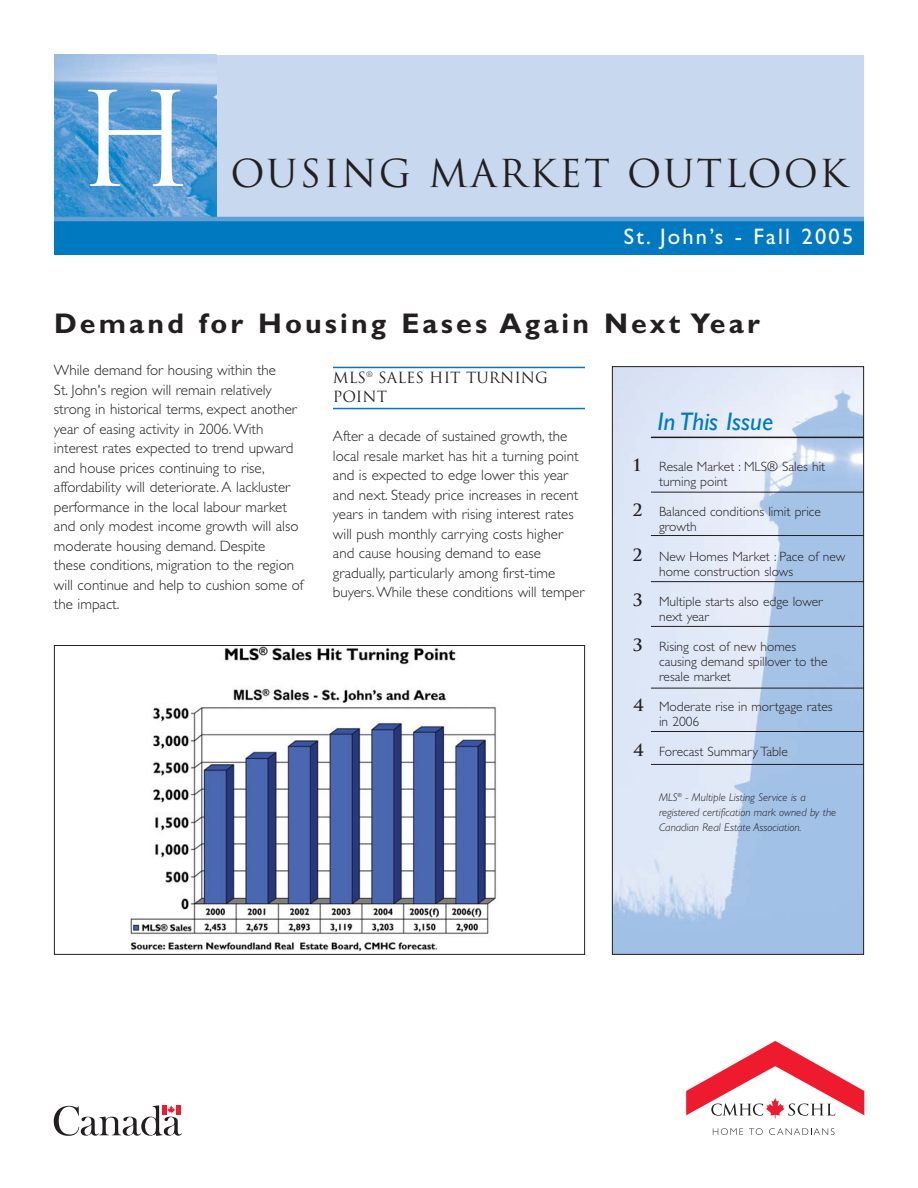
<style>
.page{position:relative;width:918px;height:1188px;background:#fff}
.page>*{position:absolute;margin:0;border:0;box-sizing:border-box;transform-origin:0 0}
.t1{font:127.5px "Trajan";color:#fff;scale:.95 1}
.t2{font:37.5px "Trajan";letter-spacing:.05em;color:#231f20}
.t3{font:700 28.5px "Gill Sans";letter-spacing:.11em;color:#231f20}
.t4{font:italic 25.5px "Gill Sans";color:#0079c1}
.t5{font:22.5px "Gill Sans";letter-spacing:.1em;color:#fff}
.t6{font:300 15px/19.5px "Gill Sans";color:#231f20}
.t7{font:15px/19.5px "Trajan";color:#231f20}
.t8{font:300 13.5px/15px "Gill Sans";color:#231f20}
.t9{font:italic 300 11.25px/15px "Gill Sans";color:#231f20}
.s1{font-family:"Trajan";font-weight:700;font-size:16.5px}
</style>
<div class="page">
<div style="left:214px;top:55px;width:650px;height:162px;background:#c7d8ef"></div>
<hr style="left:333px;top:367px;width:252px;height:1px;background:#0079c1">
<hr style="left:333px;top:408px;width:252px;height:1px;background:#0079c1">
<img style="left:54px;top:55px;width:162px;height:162px">
<svg style="left:686px;top:1041px;width:178px;height:77px"></svg>
<svg style="left:713px;top:1128px;width:30px;height:7px"></svg>
<svg style="left:749px;top:1128px;width:14px;height:7px"></svg>
<svg style="left:769px;top:1128px;width:65px;height:7px"></svg>
<svg style="left:54px;top:1105px;width:128px;height:31px"></svg>
<img style="left:129px;top:647px;width:368px;height:305px">
<div style="left:54px;top:645px;width:531px;height:310px;border:1px solid #231f20"></div>
<div style="left:54px;top:221px;width:810px;height:34px;background:#0079c1"></div>
<hr style="left:54px;top:217px;width:810px;height:4px;background:#62a0d6">
<img style="left:614px;top:368px;width:248px;height:585px">
<div style="left:612px;top:366px;width:252px;height:589px;border:1px solid #231f20"></div>
<hr style="left:651px;top:437px;width:213px;height:1px;background:#231f20">
<hr style="left:651px;top:492px;width:213px;height:1px;background:#231f20">
<hr style="left:651px;top:535px;width:213px;height:1px;background:#231f20">
<hr style="left:651px;top:581px;width:213px;height:1px;background:#231f20">
<hr style="left:651px;top:626px;width:213px;height:1px;background:#231f20">
<hr style="left:651px;top:688px;width:213px;height:1px;background:#231f20">
<hr style="left:651px;top:731px;width:213px;height:1px;background:#231f20">
<hr style="left:651px;top:764px;width:213px;height:1px;background:#231f20">
<h1 class="t1" style="left:77px;top:67px;width:124px">H</h1>
<h2 class="t2" style="left:230px;top:152px;width:618px">OUSING MARKET OUTLOOK</h2>
<h3 class="t5" style="left:624px;top:229px;width:231px">St. John’s - Fall 2005</h3>
<h3 class="t3" style="left:54px;top:313px;width:707px">Demand for Housing Eases Again Next Year</h3>
<p class="t6" style="left:54px;top:362px;width:251px">While demand for housing within the<br>St. John's region will remain relatively strong in historical terms, expect another year of easing activity in 2006.With interest rates expected to trend upward and house prices continuing to rise, affordability will deteriorate. A lackluster performance in the local labour market and only modest income growth will also moderate housing demand. Despite<br>these conditions, migration to the region will continue and help to cushion some of the impact.</p>
<p class="t7" style="left:333px;top:368px;width:217px">MLS<sup>®</sup> SALES HIT TURNING<br>POINT</p>
<p class="t6" style="left:333px;top:428px;width:253px">After a decade of sustained growth, the local resale market has hit a turning point and is expected to edge lower this year and next. Steady price increases in recent years in tandem with rising interest rates will push monthly carrying costs higher and cause housing demand to ease gradually, particularly among first-time buyers.While these conditions will temper</p>
<h3 class="t4" style="left:658px;top:412px;width:117px">In This Issue</h3>
<p class="t8" style="left:659px;top:461px;width:168px;text-indent:-26px"><span class="s1">1</span> Resale Market : MLS® Sales hit turning point</p>
<p class="t8" style="left:659px;top:506px;width:163px;text-indent:-26px"><span class="s1">2</span> Balanced conditions limit price growth</p>
<p class="t8" style="left:659px;top:551px;width:188px;text-indent:-26px"><span class="s1">2</span> New Homes Market : Pace of new home construction slows</p>
<p class="t8" style="left:659px;top:596px;width:165px;text-indent:-26px"><span class="s1">3</span> Multiple starts also edge lower next year</p>
<p class="t8" style="left:659px;top:641px;width:170px;text-indent:-26px"><span class="s1">3</span> Rising cost of new homes causing demand spillover to the resale market</p>
<p class="t8" style="left:659px;top:701px;width:175px;text-indent:-26px"><span class="s1">4</span> Moderate rise in mortgage rates in 2006</p>
<p class="t8" style="left:633px;top:746px;width:156px"><span class="s1">4</span> Forecast Summary Table</p>
<p class="t9" style="left:659px;top:791px;width:179px">MLS<sup>®</sup> - Multiple Listing Service is a registered certification mark owned by the<br>Canadian Real Estate Association.</p>
</div>
